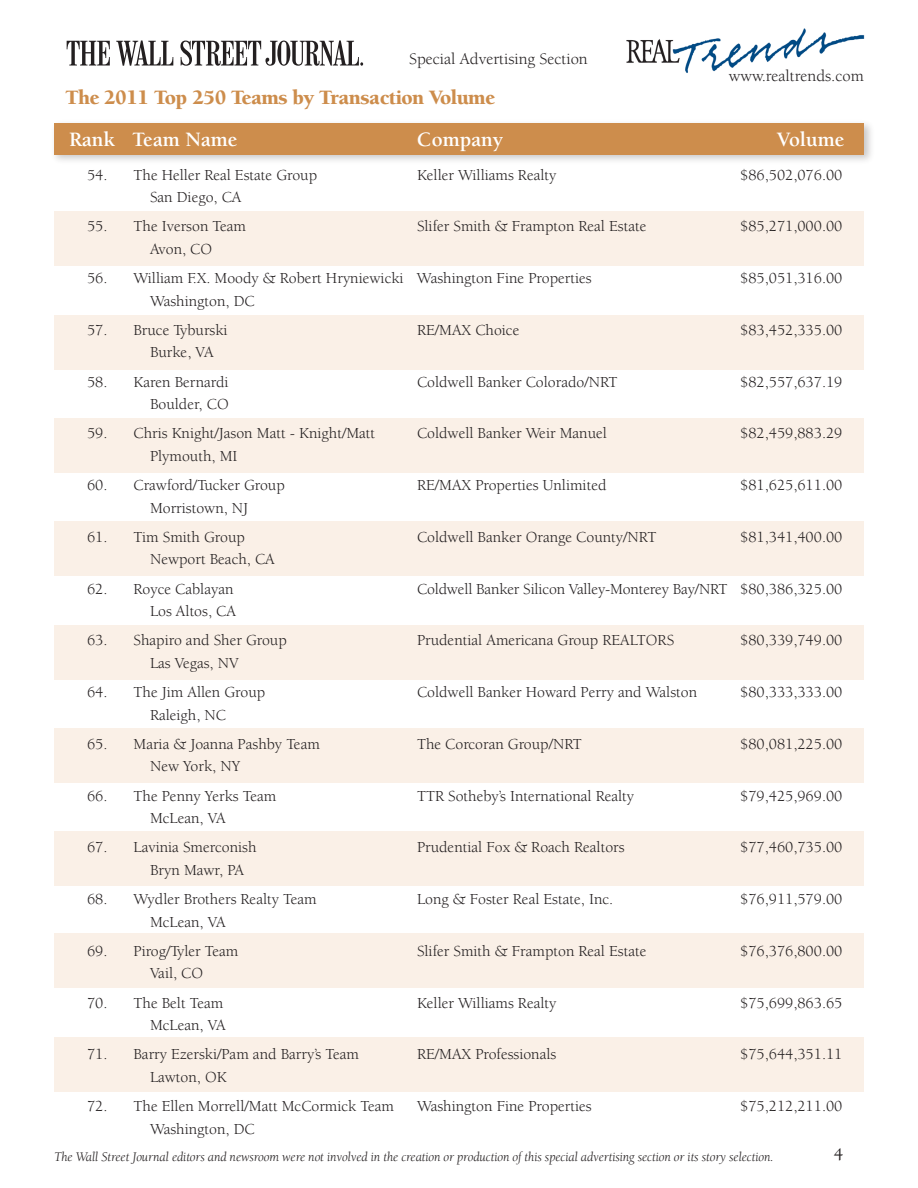
<style>
.page{position:relative;width:918px;height:1188px;background:#fff}
.page>*{position:absolute;margin:0;border:0;box-sizing:border-box;transform-origin:0 0}
.t1{font:900 21px "Berkeley";letter-spacing:-.025em;color:#cd8d4c}
.t2{font:700 21px "Berkeley";color:#fff}
.t3{font:16.5px "Berkeley";color:#231f20}
.t4{font:15.75px "Berkeley";color:#231f20}
.t5{font:italic 13.5px "Berkeley";letter-spacing:-.01em;color:#231f20}
</style>
<div class="page">
<div style="left:54px;top:212px;width:810px;height:54px;background:#faf0e7"></div>
<div style="left:54px;top:315px;width:810px;height:54px;background:#faf0e7"></div>
<div style="left:54px;top:418px;width:810px;height:55px;background:#faf0e7"></div>
<div style="left:54px;top:522px;width:810px;height:54px;background:#faf0e7"></div>
<div style="left:54px;top:625px;width:810px;height:54px;background:#faf0e7"></div>
<div style="left:54px;top:728px;width:810px;height:55px;background:#faf0e7"></div>
<div style="left:54px;top:832px;width:810px;height:54px;background:#faf0e7"></div>
<div style="left:49px;top:118px;width:827px;height:48px;background:#231f20;opacity:.25"></div>
<div style="left:54px;top:123px;width:810px;height:32px;background:#cd8d4c"></div>
<div style="left:54px;top:934px;width:810px;height:54px;background:#faf0e7"></div>
<div style="left:54px;top:1037px;width:810px;height:54px;background:#faf0e7"></div>
<svg style="left:67px;top:41px;width:43px;height:25px"></svg>
<svg style="left:116px;top:41px;width:57px;height:25px"></svg>
<svg style="left:180px;top:41px;width:183px;height:25px"></svg>
<img style="left:626px;top:28px;width:239px;height:45px">
<p class="t3" style="left:409px;top:50px;width:180px">Special Advertising Section</p>
<p class="t3" style="left:729px;top:67px;width:137px">www.realtrends.com</p>
<h1 class="t1" style="left:66px;top:86px;width:431px">The 2011 Top 250 Teams by Transaction Volume</h1>
<h1 class="t2" style="left:69px;top:129px;width:170px">Rank Team Name</h1>
<h1 class="t2" style="left:417px;top:129px;width:88px">Company</h1>
<h1 class="t2" style="left:777px;top:129px;width:69px">Volume</h1>
<p class="t4" style="left:87px;top:166px;width:232px">54. The Heller Real Estate Group</p>
<p class="t4" style="left:417px;top:166px;width:141px">Keller Williams Realty</p>
<p class="t4" style="left:740px;top:166px;width:104px">$86,502,076.00</p>
<p class="t4" style="left:150px;top:189px;width:93px">San Diego, CA</p>
<p class="t4" style="left:87px;top:218px;width:160px">55. The Iverson Team</p>
<p class="t4" style="left:417px;top:218px;width:231px">Slifer Smith &amp; Frampton Real Estate</p>
<p class="t4" style="left:740px;top:218px;width:104px">$85,271,000.00</p>
<p class="t4" style="left:150px;top:241px;width:64px">Avon, CO</p>
<p class="t4" style="left:87px;top:270px;width:506px">56. William F.X. Moody &amp; Robert Hryniewicki Washington Fine Properties</p>
<p class="t4" style="left:740px;top:270px;width:104px">$85,051,316.00</p>
<p class="t4" style="left:150px;top:292px;width:106px">Washington, DC</p>
<p class="t4" style="left:87px;top:322px;width:142px">57. Bruce Tyburski</p>
<p class="t4" style="left:417px;top:322px;width:104px">RE/MAX Choice</p>
<p class="t4" style="left:740px;top:322px;width:104px">$83,452,335.00</p>
<p class="t4" style="left:150px;top:344px;width:65px">Burke, VA</p>
<p class="t4" style="left:87px;top:373px;width:143px">58. Karen Bernardi</p>
<p class="t4" style="left:417px;top:373px;width:202px">Coldwell Banker Colorado/NRT</p>
<p class="t4" style="left:740px;top:373px;width:104px">$82,557,637.19</p>
<p class="t4" style="left:150px;top:396px;width:80px">Boulder, CO</p>
<p class="t4" style="left:87px;top:425px;width:290px">59. Chris Knight/Jason Matt - Knight/Matt</p>
<p class="t4" style="left:417px;top:425px;width:191px">Coldwell Banker Weir Manuel</p>
<p class="t4" style="left:740px;top:425px;width:104px">$82,459,883.29</p>
<p class="t4" style="left:150px;top:448px;width:89px">Plymouth, MI</p>
<p class="t4" style="left:87px;top:477px;width:199px">60. Crawford/Tucker Group</p>
<p class="t4" style="left:417px;top:477px;width:191px">RE/MAX Properties Unlimited</p>
<p class="t4" style="left:740px;top:477px;width:104px">$81,625,611.00</p>
<p class="t4" style="left:150px;top:499px;width:100px">Morristown, NJ</p>
<p class="t4" style="left:87px;top:529px;width:159px">61. Tim Smith Group</p>
<p class="t4" style="left:417px;top:529px;width:241px">Coldwell Banker Orange County/NRT</p>
<p class="t4" style="left:740px;top:529px;width:104px">$81,341,400.00</p>
<p class="t4" style="left:150px;top:551px;width:126px">Newport Beach, CA</p>
<p class="t4" style="left:87px;top:580px;width:148px">62. Royce Cablayan</p>
<p class="t4" style="left:417px;top:580px;width:427px">Coldwell Banker Silicon Valley-Monterey Bay/NRT $80,386,325.00</p>
<p class="t4" style="left:150px;top:603px;width:88px">Los Altos, CA</p>
<p class="t4" style="left:87px;top:632px;width:201px">63. Shapiro and Sher Group</p>
<p class="t4" style="left:417px;top:632px;width:259px">Prudential Americana Group REALTORS</p>
<p class="t4" style="left:740px;top:632px;width:104px">$80,339,749.00</p>
<p class="t4" style="left:150px;top:655px;width:90px">Las Vegas, NV</p>
<p class="t4" style="left:87px;top:684px;width:180px">64. The Jim Allen Group</p>
<p class="t4" style="left:417px;top:684px;width:282px">Coldwell Banker Howard Perry and Walston</p>
<p class="t4" style="left:740px;top:684px;width:104px">$80,333,333.00</p>
<p class="t4" style="left:150px;top:706px;width:78px">Raleigh, NC</p>
<p class="t4" style="left:87px;top:736px;width:234px">65. Maria &amp; Joanna Pashby Team</p>
<p class="t4" style="left:417px;top:736px;width:166px">The Corcoran Group/NRT</p>
<p class="t4" style="left:740px;top:736px;width:104px">$80,081,225.00</p>
<p class="t4" style="left:150px;top:758px;width:92px">New York, NY</p>
<p class="t4" style="left:87px;top:787px;width:191px">66. The Penny Yerks Team</p>
<p class="t4" style="left:417px;top:787px;width:219px">TTR Sotheby’s International Realty</p>
<p class="t4" style="left:740px;top:787px;width:104px">$79,425,969.00</p>
<p class="t4" style="left:150px;top:810px;width:77px">McLean, VA</p>
<p class="t4" style="left:87px;top:839px;width:171px">67. Lavinia Smerconish</p>
<p class="t4" style="left:417px;top:839px;width:209px">Prudential Fox &amp; Roach Realtors</p>
<p class="t4" style="left:740px;top:839px;width:104px">$77,460,735.00</p>
<p class="t4" style="left:150px;top:862px;width:95px">Bryn Mawr, PA</p>
<p class="t4" style="left:87px;top:891px;width:231px">68. Wydler Brothers Realty Team</p>
<p class="t4" style="left:417px;top:891px;width:198px">Long &amp; Foster Real Estate, Inc.</p>
<p class="t4" style="left:740px;top:891px;width:104px">$76,911,579.00</p>
<p class="t4" style="left:150px;top:913px;width:77px">McLean, VA</p>
<p class="t4" style="left:87px;top:943px;width:153px">69. Pirog/Tyler Team</p>
<p class="t4" style="left:417px;top:943px;width:231px">Slifer Smith &amp; Frampton Real Estate</p>
<p class="t4" style="left:740px;top:943px;width:104px">$76,376,800.00</p>
<p class="t4" style="left:150px;top:965px;width:55px">Vail, CO</p>
<p class="t4" style="left:87px;top:994px;width:138px">70. The Belt Team</p>
<p class="t4" style="left:417px;top:994px;width:141px">Keller Williams Realty</p>
<p class="t4" style="left:740px;top:994px;width:104px">$75,699,863.65</p>
<p class="t4" style="left:150px;top:1017px;width:77px">McLean, VA</p>
<p class="t4" style="left:87px;top:1046px;width:273px">71. Barry Ezerski/Pam and Barry’s Team</p>
<p class="t4" style="left:417px;top:1046px;width:141px">RE/MAX Professionals</p>
<p class="t4" style="left:740px;top:1046px;width:104px">$75,644,351.11</p>
<p class="t4" style="left:150px;top:1069px;width:78px">Lawton, OK</p>
<p class="t4" style="left:87px;top:1098px;width:308px">72. The Ellen Morrell/Matt McCormick Team</p>
<p class="t4" style="left:417px;top:1098px;width:176px">Washington Fine Properties</p>
<p class="t4" style="left:740px;top:1098px;width:104px">$75,212,211.00</p>
<p class="t4" style="left:150px;top:1120px;width:106px">Washington, DC</p>
<p class="t5" style="left:54px;top:1150px;width:721px">The Wall Street Journal editors and newsroom were not involved in the creation or production of this special advertising section or its story selection.</p>
</div>
